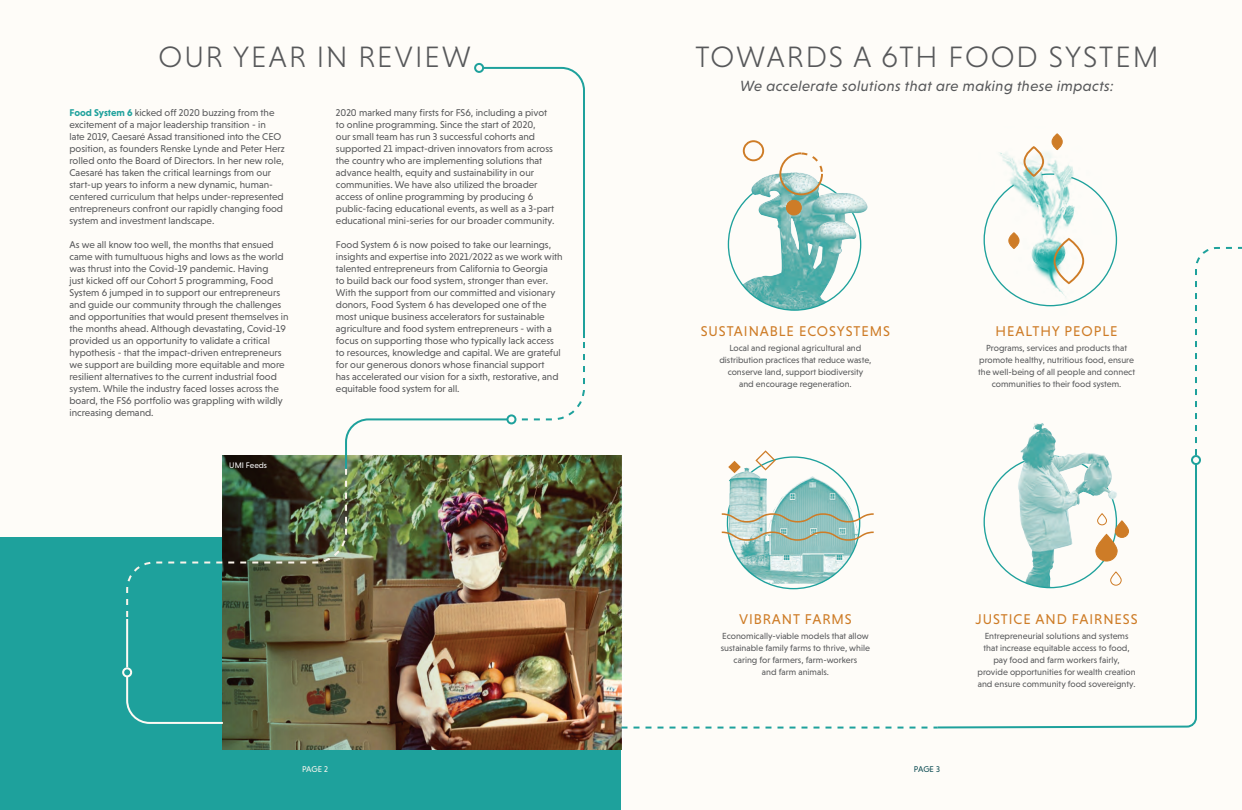
<style>
.page{position:relative;width:1242px;height:810px;background:#fff}
.page>*{position:absolute;margin:0;border:0;box-sizing:border-box;transform-origin:0 0}
.t1{font:30px "Niveau Grotesk Light Small Caps";letter-spacing:.065em;color:#57585a}
.intro_copy{font:italic 15px "Niveau Grotesk";letter-spacing:.025em;color:#57585a}
.cohort_body{font:14.4px "Niveau Grotesk Regular Small Caps";letter-spacing:.065em;color:#ce7c27}
.intro_copy-2{font:10px/12px "Niveau Grotesk";color:#57585a}
.cohort_body-2{font:9px/12px "Niveau Grotesk";color:#57585a;text-align:center}
.cohort_body-3{font:8.5px "Niveau Grotesk";color:#fcf7f0}
.cohort_body-4{font:8.5px "Niveau Grotesk";color:#135057}
.cohort_body-5{font:8.2px "Niveau Grotesk";color:#fff}
.s1{font-weight:700;color:#1ea19c}
</style>
<div class="page">
<div style="left:0;top:0;width:620px;height:810px;background:#fefcf8"></div>
<div style="left:622px;top:0;width:620px;height:810px;background:#fefcf8"></div>
<div style="left:0;top:538px;width:620px;height:272px;background:#1ea19c"></div>
<img style="left:223px;top:455px;width:401px;height:294px">
<div style="left:474px;top:63px;width:10px;height:10px;border:2px solid #1ea19c;border-radius:50%"></div>
<hr style="left:126px;top:619px;width:2px;height:48px;background:#fefaf4">
<img style="left:125px;top:66px;width:461px;height:555px">
<div style="left:506px;top:414px;width:10px;height:10px;border:2px solid #1ea19c;border-radius:50%"></div>
<svg style="left:125px;top:674px;width:100px;height:51px"></svg>
<div style="left:122px;top:667px;width:10px;height:10px;border:2px solid #fefaf4;border-radius:50%"></div>
<img style="left:728px;top:202px;width:133px;height:108px">
<img style="left:743px;top:184px;width:125px;height:36px">
<div style="left:786px;top:200px;width:15px;height:15px;background:#ce7c27;border-radius:50%"></div>
<div style="left:786px;top:200px;width:16px;height:15px;border:1px solid #ce7c27;border-radius:50%"></div>
<svg style="left:742px;top:140px;width:82px;height:56px"></svg>
<img style="left:1020px;top:423px;width:89px;height:39px">
<svg style="left:622px;top:727px;width:314px;height:2px"></svg>
<svg style="left:936px;top:462px;width:261px;height:267px"></svg>
<div style="left:1191px;top:455px;width:10px;height:10px;border:2px solid #1ea19c;border-radius:50%"></div>
<div style="left:1052px;top:134px;width:10px;height:16px;background:#ce7c27;border-radius:50%"></div>
<div style="left:1052px;top:133px;width:11px;height:17px;border:1px solid #ce7c27;border-radius:50%"></div>
<svg style="left:983px;top:147px;width:135px;height:160px"></svg>
<svg style="left:1194px;top:246px;width:48px;height:211px"></svg>
<svg style="left:722px;top:450px;width:152px;height:140px"></svg>
<p class="t1" style="left:159px;top:40px;width:314px">OUR YEAR IN REVIEW</p>
<p class="intro_copy-2" style="left:69px;top:107px;width:217px"><span class="s1">Food System 6</span> kicked off 2020 buzzing from the excitement of a major leadership transition - in<br>late 2019, Caesaré Assad transitioned into the CEO position, as founders Renske Lynde and Peter Herz rolled onto the Board of Directors. In her new role, Caesaré has taken the critical learnings from our start-up years to inform a new dynamic, human&shy;centered curriculum that helps under-represented entrepreneurs confront our rapidly changing food system and investment landscape.</p>
<p class="intro_copy-2" style="left:69px;top:239px;width:221px">As we all know too well, the months that ensued came with tumultuous highs and lows as the world was thrust into the Covid-19 pandemic. Having<br>just kicked off our Cohort 5 programming, Food System 6 jumped in to support our entrepreneurs and guide our community through the challenges and opportunities that would present themselves in the months ahead. Although devastating, Covid-19 provided us an opportunity to validate a critical hypothesis - that the impact-driven entrepreneurs we support are building more equitable and more resilient alternatives to the current industrial food system. While the industry faced losses across the board, the FS6 portfolio was grappling with wildly increasing demand.</p>
<p class="cohort_body-5" style="left:229px;top:461px;width:39px">UMI Feeds</p>
<p class="intro_copy-2" style="left:336px;top:107px;width:220px">2020 marked many firsts for FS6, including a pivot to online programming. Since the start of 2020,<br>our small team has run 3 successful cohorts and supported 21 impact-driven innovators from across the country who are implementing solutions that advance health, equity and sustainability in our communities. We have also utilized the broader access of online programming by producing 6 public-facing educational events, as well as a 3-part educational mini-series for our broader community.</p>
<p class="intro_copy-2" style="left:336px;top:239px;width:228px">Food System 6 is now poised to take our learnings, insights and expertise into 2021/2022 as we work with talented entrepreneurs from California to Georgia<br>to build back our food system, stronger than ever.<br>With the support from our committed and visionary donors, Food System 6 has developed one of the most unique business accelerators for sustainable agriculture and food system entrepreneurs - with a focus on supporting those who typically lack access to resources, knowledge and capital. We are grateful for our generous donors whose financial support<br>has accelerated our vision for a sixth, restorative, and equitable food system for all.</p>
<p class="cohort_body-3" style="left:302px;top:764px;width:27px">PAGE 2</p>
<p class="t1" style="left:695px;top:40px;width:465px">TOWARDS A 6TH FOOD SYSTEM</p>
<p class="intro_copy" style="left:740px;top:78px;width:375px">We accelerate solutions that are making these impacts:</p>
<p class="cohort_body" style="left:701px;top:323px;width:191px">SUSTAINABLE ECOSYSTEMS</p>
<p class="cohort_body-2" style="left:719px;top:342px;width:154px">Local and regional agricultural and distribution practices that reduce waste, conserve land, support biodiversity and encourage regeneration.</p>
<p class="cohort_body" style="left:996px;top:323px;width:123px">HEALTHY PEOPLE</p>
<p class="cohort_body-2" style="left:978px;top:342px;width:158px">Programs, services and products that promote healthy, nutritious food, ensure the well-being of all people and connect communities to their food system.</p>
<p class="cohort_body" style="left:739px;top:610px;width:114px">VIBRANT FARMS</p>
<p class="cohort_body-2" style="left:721px;top:629px;width:151px">Economically-viable models that allow sustainable family farms to thrive, while caring for farmers, farm-workers<br>and farm animals.</p>
<p class="cohort_body-4" style="left:914px;top:764px;width:28px">PAGE 3</p>
<p class="cohort_body" style="left:976px;top:610px;width:164px">JUSTICE AND FAIRNESS</p>
<p class="cohort_body-2" style="left:977px;top:629px;width:160px">Entrepreneurial solutions and systems that increase equitable access to food, pay food and farm workers fairly, provide opportunities for wealth creation and ensure community food sovereignty.</p>
</div>
